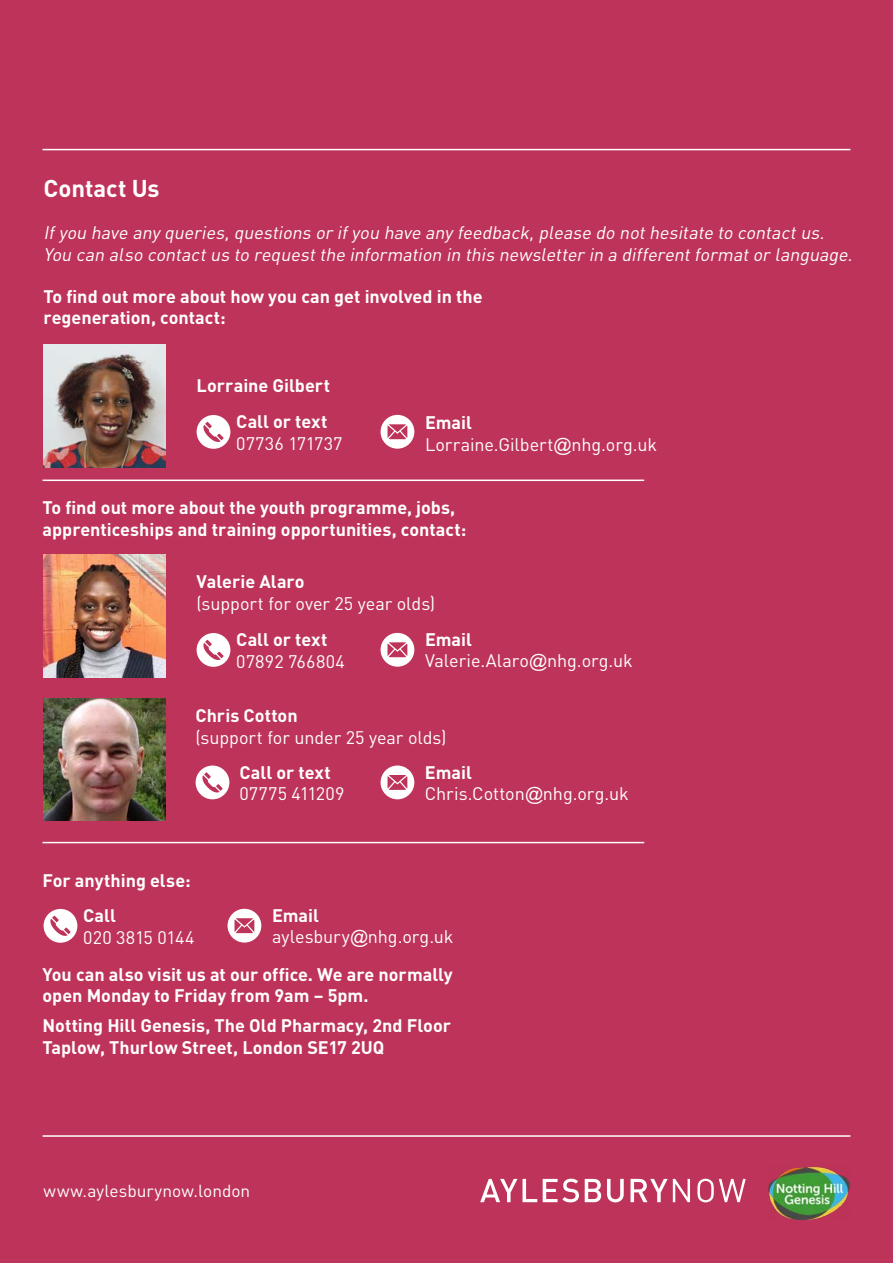
<style>
.page{position:relative;width:893px;height:1263px;background:#be3359}
.page>*{position:absolute;margin:0;border:0;box-sizing:border-box;transform-origin:0 0}
.t1{font:700 24px "DIN Pro";letter-spacing:-.005em;color:#fff}
.t2{font:700 18px/21.6px "DIN Pro";color:#fff}
.t3{font:18px/21.6px "DIN Pro";color:#fff}
.t4{font:italic 18px/21.6px "DIN Pro";color:#fff}
.t5{font:17.25px "DIN Pro";color:#fff}
.s1{font-weight:700}
.s2{font-family:"Arial"}
</style>
<div class="page">
<svg style="left:480px;top:1179px;width:266px;height:23px"></svg>
<hr style="left:43px;top:1135px;width:807px;height:2px;background:#fff">
<div style="left:381px;top:633px;width:33px;height:34px;background:#fff;border-radius:50%"></div>
<svg style="left:387px;top:642px;width:20px;height:15px"></svg>
<div style="left:228px;top:909px;width:33px;height:33px;background:#fff;border-radius:50%"></div>
<svg style="left:234px;top:918px;width:20px;height:15px"></svg>
<div style="left:381px;top:415px;width:33px;height:34px;background:#fff;border-radius:50%"></div>
<svg style="left:387px;top:424px;width:20px;height:15px"></svg>
<div style="left:197px;top:633px;width:33px;height:34px;background:#fff;border-radius:50%"></div>
<svg style="left:203px;top:640px;width:21px;height:20px"></svg>
<div style="left:44px;top:909px;width:33px;height:34px;background:#fff;border-radius:50%"></div>
<svg style="left:50px;top:916px;width:21px;height:20px"></svg>
<div style="left:197px;top:415px;width:33px;height:34px;background:#fff;border-radius:50%"></div>
<svg style="left:203px;top:422px;width:21px;height:20px"></svg>
<div style="left:381px;top:765px;width:33px;height:34px;background:#fff;border-radius:50%"></div>
<svg style="left:387px;top:775px;width:20px;height:15px"></svg>
<div style="left:196px;top:765px;width:33px;height:34px;background:#fff;border-radius:50%"></div>
<svg style="left:202px;top:772px;width:21px;height:21px"></svg>
<img style="left:768px;top:1166px;width:82px;height:54px">
<img style="left:44px;top:344px;width:122px;height:123px">
<img style="left:44px;top:555px;width:122px;height:122px">
<img style="left:44px;top:698px;width:122px;height:123px">
<hr style="left:43px;top:479px;width:601px;height:2px;background:#fff">
<hr style="left:43px;top:842px;width:601px;height:1px;background:#fff">
<hr style="left:43px;top:149px;width:807px;height:1px;background:#fff">
<h1 class="t1" style="left:44px;top:172px;width:117px">Contact Us</h1>
<p class="t4" style="left:44px;top:221px;width:814px">Ifyou have any queries,questions or ifyou have any feedback,please do nothesitate to contactus.<br>You can also contactus to requestthe information in this newsletter in a differentformator language.</p>
<p class="t2" style="left:44px;top:284px;width:440px">To find out more about how you can get involved in the regeneration, contact:</p>
<p class="t2" style="left:197px;top:374px;width:135px">Lorraine Gilbert</p>
<p class="t2" style="left:236px;top:410px;width:93px">Call or text</p>
<p class="t3" style="left:236px;top:432px;width:108px">07736 171737</p>
<p class="t3" style="left:425px;top:411px;width:234px"><span class="s1">Email<br></span>Lorraine.Gilbert<span class="s2">@</span>nhg.org.uk</p>
<p class="t2" style="left:43px;top:496px;width:425px">To find out more about the youth programme, jobs, apprenticeships and training opportunities, contact:</p>
<p class="t2" style="left:197px;top:570px;width:109px">Valerie Alaro</p>
<p class="t3" style="left:197px;top:592px;width:240px">(support for over 25 year olds)</p>
<p class="t2" style="left:236px;top:628px;width:93px">Call or text</p>
<p class="t3" style="left:236px;top:649px;width:110px">07892 766804</p>
<p class="t3" style="left:425px;top:628px;width:209px"><span class="s1">Email<br></span>Valerie.Alaro<span class="s2">@</span>nhg.org.uk</p>
<p class="t2" style="left:196px;top:704px;width:104px">Chris Cotton</p>
<p class="t3" style="left:196px;top:725px;width:252px">(support for under 25 year olds)</p>
<p class="t2" style="left:43px;top:869px;width:150px">For anything else:</p>
<p class="t2" style="left:83px;top:904px;width:34px">Call</p>
<p class="t3" style="left:83px;top:925px;width:113px">020 3815 0144</p>
<p class="t2" style="left:239px;top:760px;width:93px">Call or text</p>
<p class="t3" style="left:239px;top:782px;width:107px">07775 411209</p>
<p class="t3" style="left:425px;top:760px;width:205px"><span class="s1">Email<br></span>Chris.Cotton<span class="s2">@</span>nhg.org.uk</p>
<p class="t3" style="left:272px;top:904px;width:183px"><span class="s1">Email </span>aylesbury<span class="s2">@</span>nhg.org.uk</p>
<p class="t2" style="left:43px;top:963px;width:412px">You can also visit us at our office. We are normally open Monday to Friday from 9am – 5pm.</p>
<p class="t2" style="left:43px;top:1014px;width:410px">Notting Hill Genesis, The Old Pharmacy, 2nd Floor<br>Taplow, Thurlow Street, London SE17 2UQ</p>
<p class="t5" style="left:44px;top:1179px;width:208px">www.aylesburynow.london</p>
</div>
